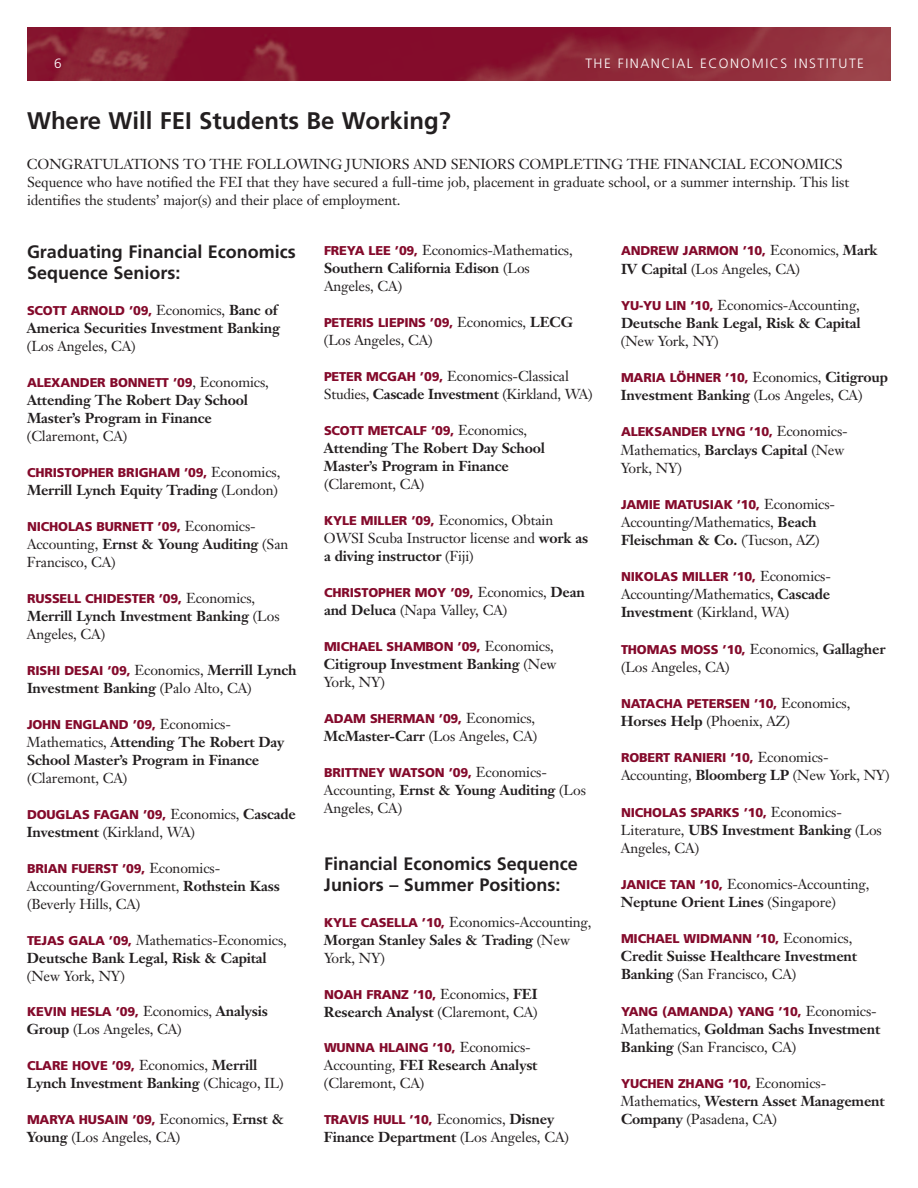
<style>
.page{position:relative;width:918px;height:1188px;background:#fff}
.page>*{position:absolute;margin:0;border:0;box-sizing:border-box;transform-origin:0 0}
.t1{font:700 24px "Frutiger";color:#231f20}
.t2{font:700 18px/21px "Frutiger";color:#231f20}
.t3{font:14.25px/18px "Janson Text";letter-spacing:-.01em;color:#231f20}
.t4{font:700 14.25px/18px "Janson Text";letter-spacing:-.01em;color:#231f20}
.t5{font:300 13.5px "Frutiger";letter-spacing:.11em;color:#fff}
.t6{font:900 12.75px "Frutiger";letter-spacing:-.01em;color:#840a2b}
.s1{font-family:"Janson Text";font-weight:400;font-size:14.25px;color:#231f20}
.s2{font-family:"Janson Text";font-weight:700;font-size:14.25px;color:#231f20}
.s3{font-weight:400}
.s4{font-weight:700}
.s5{font-family:"Frutiger";font-weight:900;font-size:12.75px;color:#840a2b}
</style>
<div class="page">
<img style="left:27px;top:27px;width:864px;height:54px">
<p class="t5" style="left:54px;top:58px;width:9px">6</p>
<p class="t5" style="left:585px;top:58px;width:280px">THE FINANCIAL ECONOMICS INSTITUTE</p>
<h1 class="t1" style="left:27px;top:111px;width:425px">Where Will FEI Students Be Working?</h1>
<p class="t3" style="left:27px;top:157px;width:824px">CONGRATULATIONS TO THE FOLLOWING JUNIORS AND SENIORS COMPLETING THE FINANCIAL ECONOMICS<br>Sequence who have notified the FEI that they have secured a full-time job, placement in graduate school, or a summer internship. This list identifies the students’ major(s) and their place of employment.</p>
<p class="t2" style="left:27px;top:243px;width:270px">Graduating Financial Economics<br>Sequence Seniors:</p>
<p class="t6" style="left:27px;top:306px;width:252px">SCOTT ARNOLD ’09, <span class="s1">Economics,</span> <span class="s2">Banc of</span></p>
<p class="t4" style="left:27px;top:321px;width:254px">America Securities Investment Banking</p>
<p class="t3" style="left:27px;top:339px;width:110px">(Los Angeles, CA)</p>
<p class="t6" style="left:27px;top:377px;width:243px">ALEXANDER BONNETT ’09<span class="s1">, Economics,</span></p>
<p class="t4" style="left:27px;top:393px;width:223px">Attending The Robert Day School<br>Master’s Program in Finance</p>
<p class="t3" style="left:27px;top:429px;width:102px">(Claremont, CA)</p>
<p class="t6" style="left:27px;top:467px;width:255px">CHRISTOPHER BRIGHAM ’09, <span class="s1">Economics,</span></p>
<p class="t4" style="left:27px;top:482px;width:252px">Merrill Lynch Equity Trading <span class="s3">(London)</span></p>
<p class="t6" style="left:27px;top:521px;width:230px">NICHOLAS BURNETT ’09, <span class="s1">Economics-</span></p>
<p class="t3" style="left:27px;top:536px;width:263px">Accounting, <span class="s4">Ernst &amp; Young Auditing</span> (San<br>Francisco, CA)</p>
<p class="t6" style="left:27px;top:593px;width:230px">RUSSELL CHIDESTER ’09, <span class="s1">Economics,</span></p>
<p class="t4" style="left:27px;top:608px;width:254px">Merrill Lynch Investment Banking <span class="s3">(Los<br>Angeles, CA)</span></p>
<p class="t6" style="left:27px;top:665px;width:271px">RISHI DESAI ’09, <span class="s1">Economics,</span> <span class="s2">Merrill Lynch</span></p>
<p class="t4" style="left:27px;top:680px;width:226px">Investment Banking <span class="s3">(Palo Alto, CA)</span></p>
<p class="t6" style="left:27px;top:719px;width:205px">JOHN ENGLAND ’09, <span class="s1">Economics-</span></p>
<p class="t4" style="left:27px;top:734px;width:259px"><span class="s3">Mathematics,</span> Attending The Robert Day<br>School Master’s Program in Finance</p>
<p class="t3" style="left:27px;top:770px;width:102px">(Claremont, CA)</p>
<p class="t6" style="left:27px;top:809px;width:270px">DOUGLAS FAGAN ’09, <span class="s1">Economics,</span> <span class="s2">Cascade</span></p>
<p class="t3" style="left:27px;top:824px;width:170px"><span class="s4">Investment</span> (Kirkland, WA)</p>
<p class="t6" style="left:27px;top:863px;width:195px">BRIAN FUERST ’09, <span class="s1">Economics-</span></p>
<p class="t3" style="left:27px;top:878px;width:254px">Accounting/Government, <span class="s4">Rothstein Kass </span>(Beverly Hills, CA)</p>
<p class="t4" style="left:27px;top:932px;width:261px"><span class="s5">TEJAS GALA ’09,</span> <span class="s3">Mathematics-Economics,<br></span>Deutsche Bank Legal, Risk &amp; Capital</p>
<p class="t3" style="left:27px;top:968px;width:99px">(New York, NY)</p>
<p class="t6" style="left:27px;top:1007px;width:242px">KEVIN HESLA ’09, <span class="s1">Economics,</span> <span class="s2">Analysis</span></p>
<p class="t3" style="left:27px;top:1022px;width:156px"><span class="s4">Group</span> (Los Angeles, CA)</p>
<p class="t6" style="left:27px;top:1061px;width:232px">CLARE HOVE ’09, <span class="s1">Economics,</span> <span class="s2">Merrill</span></p>
<p class="t4" style="left:27px;top:1076px;width:258px">Lynch Investment Banking <span class="s3">(Chicago, IL)</span></p>
<p class="t6" style="left:27px;top:1115px;width:259px">MARYA HUSAIN ’09, <span class="s1">Economics,</span> <span class="s2">Ernst &amp;</span></p>
<p class="t3" style="left:27px;top:1130px;width:155px"><span class="s4">Young</span> (Los Angeles, CA)</p>
<p class="t3" style="left:324px;top:243px;width:250px"><span class="s5">FREYA LEE ’09,</span> Economics-Mathematics,<br><span class="s4">Southern California Edison</span> (Los<br>Angeles, CA)</p>
<p class="t6" style="left:324px;top:318px;width:250px">PETERIS LIEPINS ’09, <span class="s1">Economics,</span> <span class="s2">LECG</span></p>
<p class="t3" style="left:324px;top:333px;width:110px">(Los Angeles, CA)</p>
<p class="t3" style="left:324px;top:369px;width:270px"><span class="s5">PETER MCGAH ’09,</span> Economics-Classical<br>Studies, <span class="s4">Cascade Investment</span> (Kirkland, WA)</p>
<p class="t6" style="left:324px;top:426px;width:205px">SCOTT METCALF ’09, <span class="s1">Economics,</span></p>
<p class="t4" style="left:324px;top:441px;width:223px">Attending The Robert Day School<br>Master’s Program in Finance</p>
<p class="t3" style="left:324px;top:477px;width:102px">(Claremont, CA)</p>
<p class="t3" style="left:324px;top:513px;width:266px"><span class="s5">KYLE MILLER ’09,</span> Economics, Obtain<br>OWSI Scuba Instructor license and <span class="s4">work as a diving instructor</span> (Fiji)</p>
<p class="t6" style="left:324px;top:587px;width:262px">CHRISTOPHER MOY ’09, <span class="s1">Economics,</span> <span class="s2">Dean</span></p>
<p class="t3" style="left:324px;top:603px;width:185px"><span class="s4">and Deluca</span> (Napa Valley, CA)</p>
<p class="t6" style="left:324px;top:641px;width:231px">MICHAEL SHAMBON ’09, <span class="s1">Economics,</span></p>
<p class="t4" style="left:324px;top:656px;width:234px">Citigroup Investment Banking <span class="s3">(New<br>York, NY)</span></p>
<p class="t6" style="left:324px;top:713px;width:213px">ADAM SHERMAN ’09, <span class="s1">Economics,</span></p>
<p class="t3" style="left:324px;top:728px;width:215px"><span class="s4">McMaster-Carr</span> (Los Angeles, CA)</p>
<p class="t6" style="left:324px;top:767px;width:224px">BRITTNEY WATSON ’09, <span class="s1">Economics-</span></p>
<p class="t3" style="left:324px;top:782px;width:264px">Accounting, <span class="s4">Ernst &amp; Young Auditing</span> (Los<br>Angeles, CA)</p>
<p class="t2" style="left:324px;top:854px;width:255px">Financial Economics Sequence<br>Juniors – Summer Positions:</p>
<p class="t3" style="left:324px;top:914px;width:269px"><span class="s5">KYLE CASELLA ’10,</span> Economics-Accounting,<br><span class="s4">Morgan Stanley Sales &amp; Trading</span> (New<br>York, NY)</p>
<p class="t6" style="left:324px;top:989px;width:215px">NOAH FRANZ ’10, <span class="s1">Economics,</span> <span class="s2">FEI</span></p>
<p class="t4" style="left:324px;top:1004px;width:215px">Research Analyst <span class="s3">(Claremont, CA)</span></p>
<p class="t6" style="left:324px;top:1043px;width:208px">WUNNA HLAING ’10, <span class="s1">Economics-</span></p>
<p class="t3" style="left:324px;top:1058px;width:215px">Accounting, <span class="s4">FEI Research Analyst </span>(Claremont, CA)</p>
<p class="t6" style="left:324px;top:1115px;width:232px">TRAVIS HULL ’10, <span class="s1">Economics,</span> <span class="s2">Disney</span></p>
<p class="t4" style="left:324px;top:1130px;width:246px">Finance Department <span class="s3">(Los Angeles, CA)</span></p>
<p class="t6" style="left:621px;top:246px;width:258px">ANDREW JARMON ’10, <span class="s1">Economics,</span> <span class="s2">Mark</span></p>
<p class="t3" style="left:621px;top:261px;width:180px"><span class="s4">IV Capital</span> (Los Angeles, CA)</p>
<p class="t4" style="left:621px;top:297px;width:241px"><span class="s5">YU-YU LIN ’10,</span> <span class="s3">Economics-Accounting,<br></span>Deutsche Bank Legal, Risk &amp; Capital</p>
<p class="t3" style="left:621px;top:333px;width:99px">(New York, NY)</p>
<p class="t6" style="left:621px;top:373px;width:269px">MARIA LÖHNER ’10, <span class="s1">Economics,</span> <span class="s2">Citigroup</span></p>
<p class="t4" style="left:621px;top:388px;width:243px">Investment Banking <span class="s3">(Los Angeles, CA)</span></p>
<p class="t6" style="left:621px;top:427px;width:228px">ALEKSANDER LYNG ’10, <span class="s1">Economics-</span></p>
<p class="t3" style="left:621px;top:442px;width:225px">Mathematics, <span class="s4">Barclays Capital</span> (New<br>York, NY)</p>
<p class="t6" style="left:621px;top:499px;width:216px">JAMIE MATUSIAK ’10, <span class="s1">Economics-</span></p>
<p class="t3" style="left:621px;top:514px;width:200px">Accounting/Mathematics, <span class="s4">Beach<br>Fleischman &amp; Co.</span> (Tucson, AZ)</p>
<p class="t6" style="left:621px;top:572px;width:212px">NIKOLAS MILLER ’10, <span class="s1">Economics-</span></p>
<p class="t3" style="left:621px;top:587px;width:211px">Accounting/Mathematics, <span class="s4">Cascade<br>Investment</span> (Kirkland, WA)</p>
<p class="t6" style="left:621px;top:644px;width:266px">THOMAS MOSS ’10, <span class="s1">Economics,</span> <span class="s2">Gallagher</span></p>
<p class="t3" style="left:621px;top:659px;width:110px">(Los Angeles, CA)</p>
<p class="t6" style="left:621px;top:698px;width:231px">NATACHA PETERSEN ’10, <span class="s1">Economics,</span></p>
<p class="t3" style="left:621px;top:714px;width:170px"><span class="s4">Horses Help</span> (Phoenix, AZ)</p>
<p class="t6" style="left:621px;top:753px;width:209px">ROBERT RANIERI ’10, <span class="s1">Economics-</span></p>
<p class="t3" style="left:621px;top:768px;width:270px">Accounting, <span class="s4">Bloomberg LP</span> (New York, NY)</p>
<p class="t6" style="left:621px;top:807px;width:222px">NICHOLAS SPARKS ’10, <span class="s1">Economics-</span></p>
<p class="t3" style="left:621px;top:822px;width:262px">Literature, <span class="s4">UBS Investment Banking</span> (Los<br>Angeles, CA)</p>
<p class="t3" style="left:621px;top:876px;width:250px"><span class="s5">JANICE TAN ’10,</span> Economics-Accounting,<br><span class="s4">Neptune Orient Lines</span> (Singapore)</p>
<p class="t6" style="left:621px;top:934px;width:233px">MICHAEL WIDMANN ’10, <span class="s1">Economics,</span></p>
<p class="t4" style="left:621px;top:949px;width:238px">Credit Suisse Healthcare Investment<br>Banking <span class="s3">(San Francisco, CA)</span></p>
<p class="t6" style="left:621px;top:1006px;width:257px">YANG (AMANDA) YANG ’10, <span class="s1">Economics-</span></p>
<p class="t3" style="left:621px;top:1021px;width:261px">Mathematics, <span class="s4">Goldman Sachs Investment<br>Banking</span> (San Francisco, CA)</p>
<p class="t6" style="left:621px;top:1079px;width:207px">YUCHEN ZHANG ’10, <span class="s1">Economics-</span></p>
<p class="t4" style="left:621px;top:1094px;width:265px"><span class="s3">Mathematics,</span> Western Asset Management<br>Company <span class="s3">(Pasadena, CA)</span></p>
</div>
